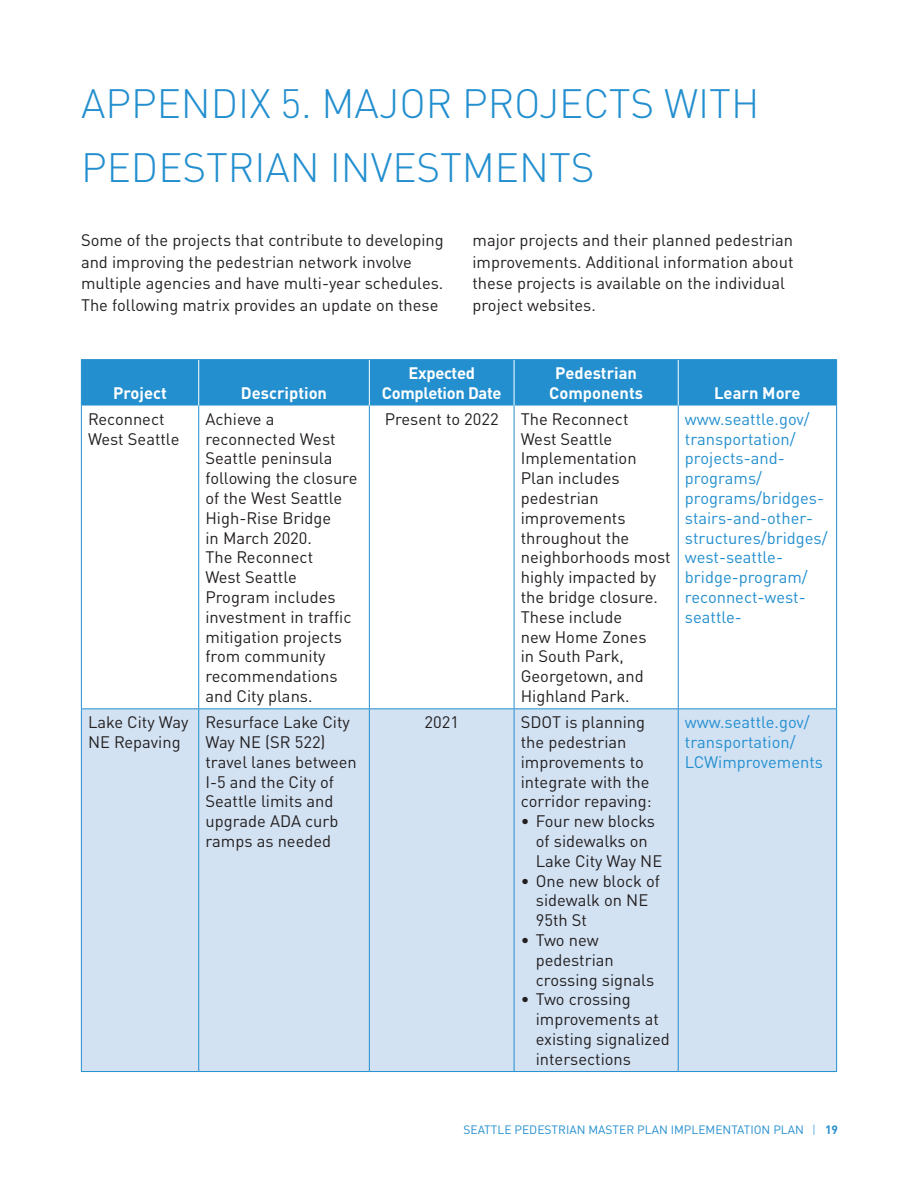
<style>
.page{position:relative;width:918px;height:1188px;background:#fff}
.page>*{position:absolute;margin:0;border:0;box-sizing:border-box;transform-origin:0 0}
.T{font:300 40.5px/64.2px "DIN Pro";color:#238fcf}
.TBL{font:16.5px/19.8px "DIN Pro";color:#231f20}
.T-2{font:16.5px/21.3px "DIN Pro";color:#231f20}
.TBL-2{font:16.5px/19.8px "DIN Pro";color:#238fcf}
.TBL-3{font:700 16.5px/19.8px "DIN Pro";color:#fff;text-align:center}
.TBL-4{font:700 16.5px/19.8px "DIN Pro";letter-spacing:-.02em;color:#fff;text-align:center}
.t1{font:12px "DIN Pro";color:#238fcf}
.s1{font-weight:300}
.s2{font-weight:700}
</style>
<div class="page">
<div style="left:82px;top:360px;width:754px;height:46px;background:#238fcf"></div>
<div style="left:82px;top:709px;width:754px;height:362px;background:#d2e2f3"></div>
<hr style="left:81px;top:359px;width:118px;height:1px;background:#238fcf">
<hr style="left:81px;top:360px;width:1px;height:46px;background:#238fcf">
<hr style="left:199px;top:359px;width:170px;height:1px;background:#238fcf">
<hr style="left:369px;top:359px;width:145px;height:1px;background:#238fcf">
<hr style="left:514px;top:359px;width:164px;height:1px;background:#238fcf">
<hr style="left:678px;top:359px;width:159px;height:1px;background:#238fcf">
<hr style="left:836px;top:360px;width:1px;height:46px;background:#238fcf">
<hr style="left:81px;top:406px;width:1px;height:302px;background:#238fcf">
<hr style="left:198px;top:406px;width:1px;height:302px;background:#238fcf">
<hr style="left:369px;top:406px;width:1px;height:302px;background:#238fcf">
<hr style="left:514px;top:406px;width:1px;height:302px;background:#238fcf">
<hr style="left:678px;top:406px;width:1px;height:302px;background:#238fcf">
<hr style="left:836px;top:406px;width:1px;height:302px;background:#238fcf">
<hr style="left:81px;top:1071px;width:118px;height:1px;background:#238fcf">
<hr style="left:199px;top:1071px;width:170px;height:1px;background:#238fcf">
<hr style="left:369px;top:1071px;width:145px;height:1px;background:#238fcf">
<hr style="left:514px;top:1071px;width:164px;height:1px;background:#238fcf">
<hr style="left:678px;top:1071px;width:159px;height:1px;background:#238fcf">
<hr style="left:198px;top:360px;width:1px;height:46px;background:#fff">
<hr style="left:369px;top:360px;width:1px;height:46px;background:#fff">
<hr style="left:514px;top:360px;width:1px;height:46px;background:#fff">
<hr style="left:678px;top:360px;width:1px;height:46px;background:#fff">
<hr style="left:81px;top:708px;width:118px;height:1px;background:#238fcf">
<hr style="left:81px;top:709px;width:1px;height:362px;background:#238fcf">
<hr style="left:199px;top:708px;width:170px;height:1px;background:#238fcf">
<hr style="left:198px;top:709px;width:1px;height:362px;background:#238fcf">
<hr style="left:369px;top:708px;width:145px;height:1px;background:#238fcf">
<hr style="left:369px;top:709px;width:1px;height:362px;background:#238fcf">
<hr style="left:514px;top:708px;width:164px;height:1px;background:#238fcf">
<hr style="left:514px;top:709px;width:1px;height:362px;background:#238fcf">
<hr style="left:678px;top:708px;width:159px;height:1px;background:#238fcf">
<hr style="left:678px;top:709px;width:1px;height:362px;background:#238fcf">
<hr style="left:836px;top:709px;width:1px;height:362px;background:#238fcf">
<p class="T" style="left:81px;top:68px;width:680px">APPENDIX 5. MAJOR PROJECTS WITH<br>PEDESTRIAN INVESTMENTS</p>
<p class="T-2" style="left:81px;top:228px;width:364px">Some of the projects that contribute to developing and improving the pedestrian network involve multiple agencies and have multi-year schedules.<br>The following matrix provides an update on these</p>
<p class="T-2" style="left:472px;top:228px;width:322px">major projects and their planned pedestrian improvements. Additional information about these projects is available on the individual project websites.</p>
<p class="TBL-3" style="left:113px;top:381px;width:55px">Project</p>
<p class="TBL-3" style="left:241px;top:381px;width:88px">Description</p>
<p class="TBL-4" style="left:382px;top:361px;width:121px">Expected<br>Completion Date</p>
<p class="TBL-3" style="left:549px;top:361px;width:95px">Pedestrian<br>Components</p>
<p class="TBL-3" style="left:714px;top:381px;width:88px">Learn More</p>
<p class="TBL" style="left:88px;top:407px;width:93px">Reconnect<br>West Seattle</p>
<p class="TBL" style="left:205px;top:407px;width:154px">Achieve a reconnected West<br>Seattle peninsula following the closure of the West Seattle<br>High-Rise Bridge<br>in March 2020.<br>The Reconnect<br>West Seattle<br>Program includes investment in traffic mitigation projects from community recommendations and City plans.</p>
<p class="TBL" style="left:385px;top:407px;width:116px">Present to 2022</p>
<p class="TBL" style="left:521px;top:407px;width:151px">The Reconnect<br>West Seattle<br>Implementation<br>Plan includes pedestrian improvements throughout the neighborhoods most highly impacted by the bridge closure.<br>These include<br>new Home Zones<br>in South Park,<br>Georgetown, and<br>Highland Park.</p>
<p class="TBL-2" style="left:685px;top:407px;width:144px">www.seattle.gov/ transportation/ projects-and&shy;programs/ programs/bridges&shy;stairs-and-other&shy;structures/bridges/ west-seattle&shy;bridge-program/ reconnect-west&shy;seattle-</p>
<p class="TBL" style="left:88px;top:711px;width:102px">Lake City Way<br>NE Repaving</p>
<p class="TBL" style="left:205px;top:711px;width:153px">Resurface Lake City<br>Way NE (SR 522) travel lanes between<br>I-5 and the City of<br>Seattle limits and upgrade ADA curb ramps as needed</p>
<p class="TBL" style="left:424px;top:711px;width:36px">2021</p>
<p class="TBL" style="left:521px;top:711px;width:132px">SDOT is planning the pedestrian improvements to integrate with the corridor repaving:</p>
<p class="TBL-2" style="left:685px;top:711px;width:139px">www.seattle.gov/ transportation/<br>LCWimprovements</p>
<p class="TBL" style="left:536px;top:810px;width:128px;text-indent:-15px">• Four new blocks of sidewalks on<br>Lake City Way NE</p>
<p class="TBL" style="left:536px;top:869px;width:126px;text-indent:-15px">• One new block of sidewalk on NE<br>95th St</p>
<p class="TBL" style="left:536px;top:929px;width:120px;text-indent:-15px">• Two new pedestrian crossing signals</p>
<p class="TBL" style="left:536px;top:988px;width:136px;text-indent:-15px">• Two crossing improvements at existing signalized intersections</p>
<p class="t1" style="left:463px;top:1120px;width:376px">SEATTLE PEDESTRIAN MASTER PLAN IMPLEMENTATION PLAN <span class="s1">|</span> <span class="s2">19</span></p>
</div>
